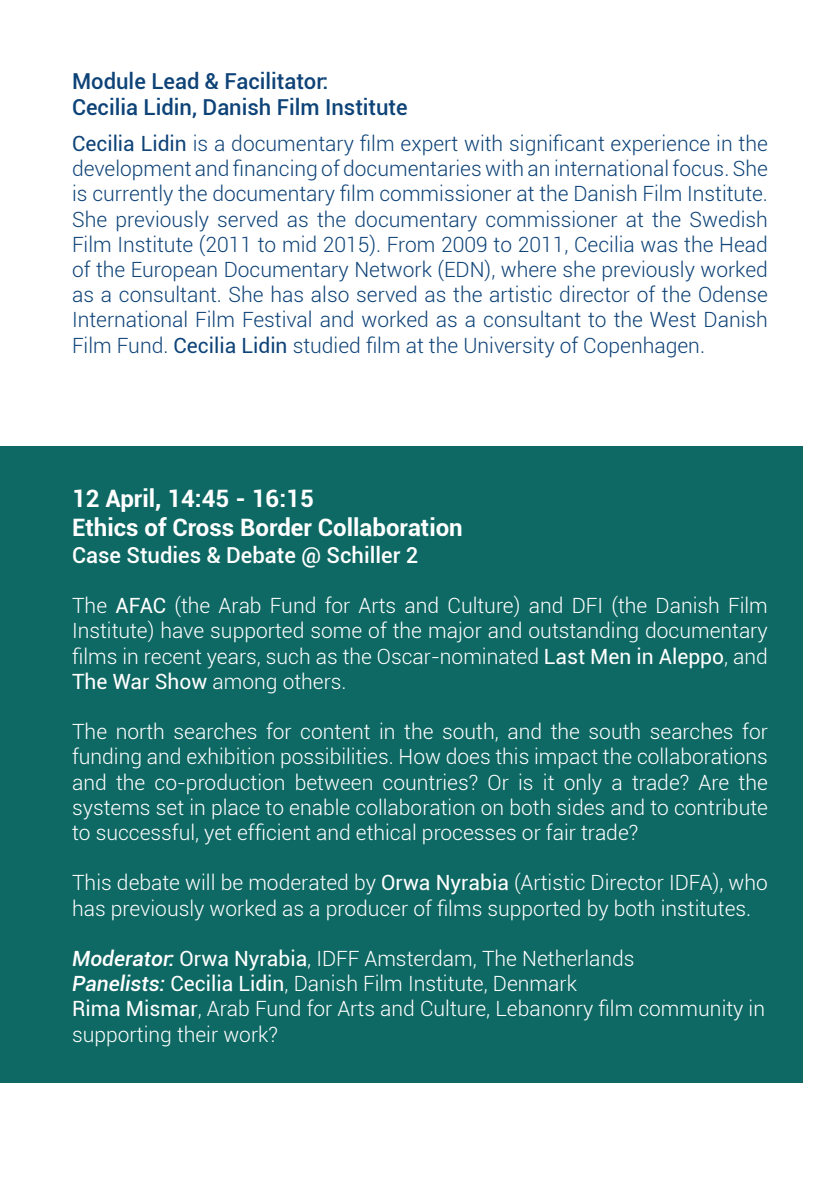
<style>
.page{position:relative;width:840px;height:1191px;background:#fff}
.page>*{position:absolute;margin:0;border:0;box-sizing:border-box;transform-origin:0 0}
.t1{font:700 24px/28.8px "Roboto";color:#fff}
.t2{font:500 22px/26.4px "Roboto";color:#0e4378}
.t3{font:500 22px "Roboto";color:#fff}
.t4{font:300 21px/25.2px "Roboto";color:#fff;text-align:justify}
.t5{font:300 21px/25.2px "Roboto";color:#0e4378;text-align:justify}
.s1{font-weight:400}
.s2{font-weight:500;font-style:italic}
</style>
<div class="page">
<div style="left:0;top:446px;width:801px;height:636px;background:#0e6863"></div>
<p class="t2" style="left:72px;top:67px;width:337px">Module Lead &amp; Facilitator:<br>Cecilia Lidin, Danish Film Institute</p>
<p class="t5" style="left:72px;top:130px;width:697px"><span class="s1">Cecilia Lidin</span> is a documentary film expert with significant experience in the development and financing of documentaries with an international focus. She is currently the documentary film commissioner at the Danish Film Institute.<br>She previously served as the documentary commissioner at the Swedish Film Institute (2011 to mid 2015). From 2009 to 2011, Cecilia was the Head of the European Documentary Network (EDN), where she previously worked as a consultant. She has also served as the artistic director of the Odense International Film Festival and worked as a consultant to the West Danish Film Fund. <span class="s1">Cecilia Lidin</span> studied film at the University of Copenhagen.</p>
<p class="t1" style="left:72px;top:483px;width:392px">12 April, 14:45 - 16:15<br>Ethics of Cross Border Collaboration</p>
<p class="t3" style="left:72px;top:539px;width:347px">Case Studies &amp; Debate @ Schiller 2</p>
<p class="t4" style="left:72px;top:592px;width:697px">The <span class="s1">AFAC</span> (the Arab Fund for Arts and Culture) and DFI (the Danish Film Institute) have supported some of the major and outstanding documentary films in recent years, such as the Oscar-nominated <span class="s1">Last Men in Aleppo</span>, and <span class="s1">The War Show</span> among others.</p>
<p class="t4" style="left:72px;top:718px;width:697px">The north searches for content in the south, and the south searches for funding and exhibition possibilities. How does this impact the collaborations and the co-production between countries? Or is it only a trade? Are the systems set in place to enable collaboration on both sides and to contribute to successful, yet efficient and ethical processes or fair trade?</p>
<p class="t4" style="left:72px;top:869px;width:697px">This debate will be moderated by <span class="s1">Orwa Nyrabia</span> (Artistic Director IDFA), who has previously worked as a producer of films supported by both institutes.</p>
<p class="t4" style="left:72px;top:945px;width:694px;text-align:left"><span class="s2">Moderator:</span> <span class="s1">Orwa Nyrabia</span>, IDFF Amsterdam, The Netherlands<br><span class="s2">Panelists:</span> <span class="s1">Cecilia Lidin</span>, Danish Film Institute, Denmark<br><span class="s1">Rima Mismar</span>, Arab Fund for Arts and Culture, Lebanonry film community in supporting their work?</p>
</div>
